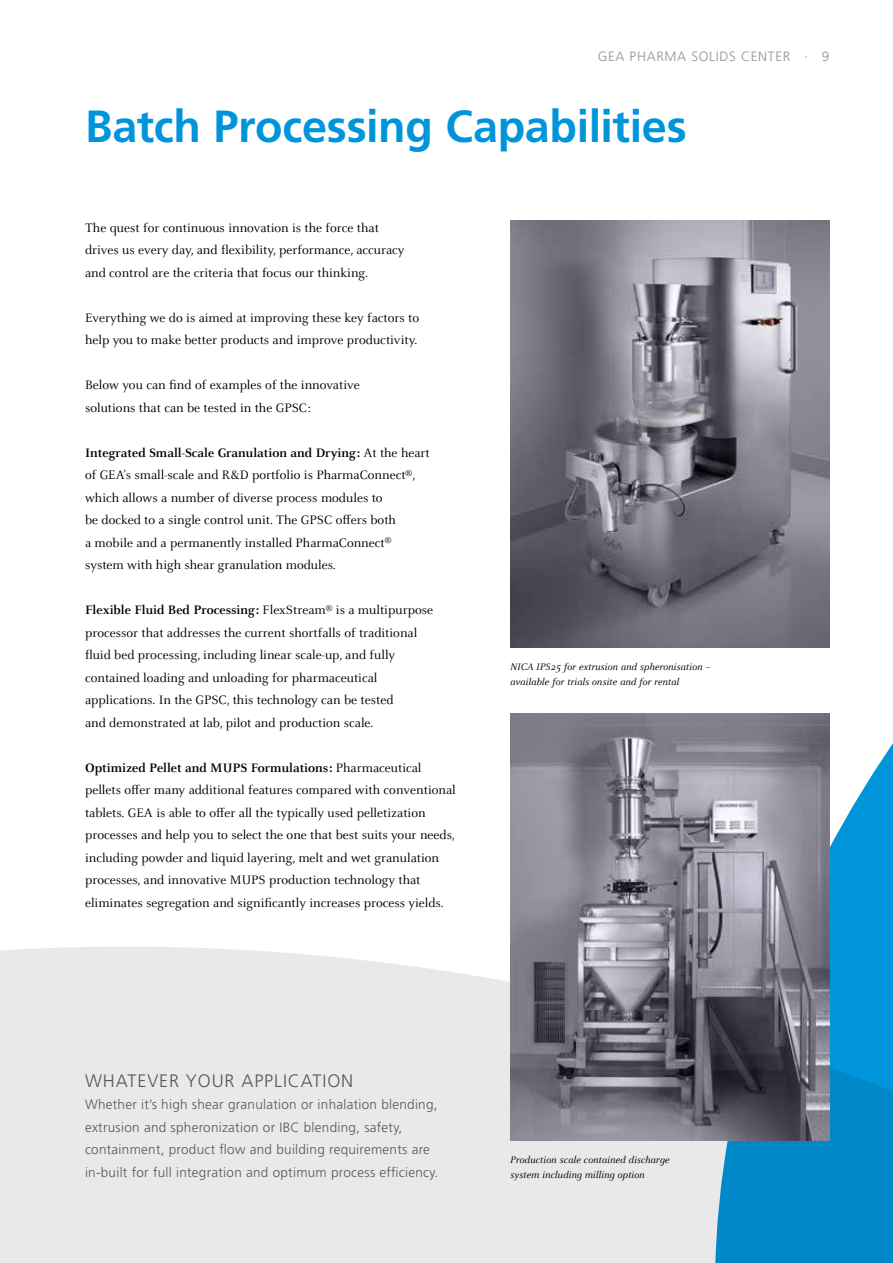
<style>
.page{position:relative;width:893px;height:1263px;background:#fff}
.page>*{position:absolute;margin:0;border:0;box-sizing:border-box;transform-origin:0 0}
.t1{font:700 45px "Frutiger LT Std";letter-spacing:-.01em;color:#0095db}
.t2{font:300 18px "Frutiger LT Std";letter-spacing:.05em;color:#575756}
.t3{font:13.5px/22.5px "Celeste OT";color:#000}
.t4{font:300 13.5px/22.5px "Frutiger LT Std";letter-spacing:.02em;color:#575756}
.t5{font:300 13.5px "Frutiger LT Std";letter-spacing:.05em;color:#929292}
.t6{font:italic 10.5px/15px "Celeste OT";color:#000}
.s1{font-weight:700}
</style>
<div class="page">
<div style="left:0;top:947px;width:715px;height:316px;background:#e9e9e9"></div>
<svg style="left:715px;top:725px;width:178px;height:538px;fill:#0088c8"></svg>
<img style="left:510px;top:220px;width:319px;height:428px">
<img style="left:510px;top:713px;width:319px;height:428px">
<p class="t5" style="left:598px;top:49px;width:233px">GEA PHARMA SOLIDS CENTER · 9</p>
<h1 class="t1" style="left:85px;top:99px;width:603px">Batch Processing Capabilities</h1>
<p class="t3" style="left:85px;top:216px;width:321px">The quest for continuous innovation is the force that drives us every day, and flexibility, performance, accuracy and control are the criteria that focus our thinking.</p>
<p class="t3" style="left:85px;top:306px;width:336px">Everything we do is aimed at improving these key factors to help you to make better products and improve productivity.</p>
<p class="t3" style="left:85px;top:374px;width:276px">Below you can find of examples of the innovative solutions that can be tested in the GPSC:</p>
<p class="t3" style="left:85px;top:441px;width:346px"><span class="s1">Integrated Small-Scale Granulation and Drying:</span> At the heart of GEA’s small-scale and R&amp;D portfolio is PharmaConnect<sup>®</sup>, which allows a number of diverse process modules to<br>be docked to a single control unit. The GPSC offers both<br>a mobile and a permanently installed PharmaConnect<sup>® </sup>system with high shear granulation modules.</p>
<p class="t3" style="left:85px;top:599px;width:349px"><span class="s1">Flexible Fluid Bed Processing:</span> FlexStream<sup>®</sup> is a multipurpose processor that addresses the current shortfalls of traditional fluid bed processing, including linear scale-up, and fully contained loading and unloading for pharmaceutical applications. In the GPSC, this technology can be tested<br>and demonstrated at lab, pilot and production scale.</p>
<p class="t3" style="left:85px;top:756px;width:372px"><span class="s1">Optimized Pellet and MUPS Formulations:</span> Pharmaceutical pellets offer many additional features compared with conventional tablets. GEA is able to offer all the typically used pelletization processes and help you to select the one that best suits your needs, including powder and liquid layering, melt and wet granulation processes, and innovative MUPS production technology that eliminates segregation and significantly increases process yields.</p>
<p class="t6" style="left:510px;top:659px;width:202px">NICA IPS25 for extrusion and spheronisation – available for trials onsite and for rental</p>
<h2 class="t2" style="left:85px;top:1070px;width:270px">WHATEVER YOUR APPLICATION</h2>
<p class="t4" style="left:85px;top:1093px;width:355px">Whether it’s high shear granulation or inhalation blending, extrusion and spheronization or IBC blending, safety, containment, product flow and building requirements are in-built for full integration and optimum process efficiency.</p>
<p class="t6" style="left:510px;top:1152px;width:161px">Production scale contained discharge system including milling option</p>
</div>
